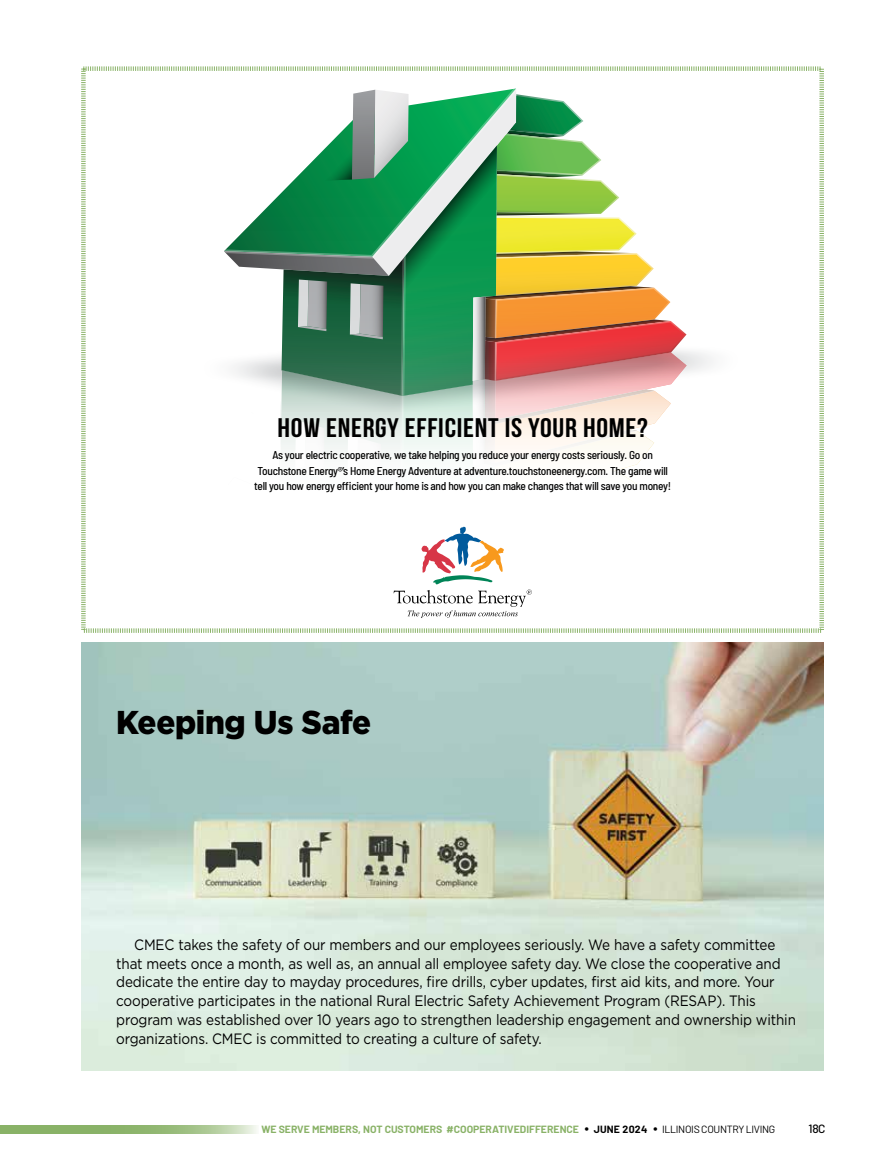
<style>
.page{position:relative;width:878px;height:1161px;background:#fff}
.page>*{position:absolute;margin:0;border:0;box-sizing:border-box;transform-origin:0 0}
.t1{font:900 33px "Gotham";letter-spacing:-.01em;color:#000;scale:.95 1}
.t2{font:700 26.85px "Bebas Neue";letter-spacing:.025em;color:#000;scale:1.1 1}
.t3{font:15px/18.8px "Gotham";letter-spacing:-.01em;color:#000;scale:.9 1}
.t4{font:500 12px "Barlow";color:#000}
.t5{font:500 semi-condensed 11.4px/15.5px "Barlow";letter-spacing:-.025em;color:#000;text-align:center}
.t6{font:700 10.5px "Barlow";color:#89b267}
.s1{font-weight:400;font-size:15px;color:#000}
.s2{color:#000}
.s3{font-weight:400;color:#000}
</style>
<div class="page">
<img style="left:81px;top:642px;width:743px;height:429px">
<svg style="left:81px;top:66px;width:743px;height:567px"></svg>
<svg style="left:0;top:1125px;width:257px;height:8px;background:#9abd7e"></svg>
<h2 class="t2" style="left:277px;top:413px;width:338px">HOW ENERGY EFFICIENT IS YOUR HOME?</h2>
<p class="t5" style="left:254px;top:446px;width:418px">As your electric cooperative, we take helping you reduce your energy costs seriously. Go on<br>Touchstone Energy®’s Home Energy Adventure at adventure.touchstoneenergy.com. The game will tell you how energy efficient your home is and how you can make changes that will save you money!</p>
<h1 class="t1" style="left:116px;top:700px;width:270px">Keeping Us Safe</h1>
<p class="t3" style="left:116px;top:935px;width:756px;text-indent:18px">CMEC takes the safety of our members and our employees seriously. We have a safety committee that meets once a month, as well as, an annual all employee safety day. We close the cooperative and dedicate the entire day to mayday procedures, fire drills, cyber updates, first aid kits, and more. Your cooperative participates in the national Rural Electric Safety Achievement Program (RESAP). This program was established over 10 years ago to strengthen leadership engagement and ownership within organizations. CMEC is committed to creating a culture of safety.</p>
<p class="t6" style="left:261px;top:1123px;width:515px">WE SERVE MEMBERS, NOT CUSTOMERS #COOPERATIVEDIFFERENCE <span class="s1">•</span> <span class="s2">JUNE 2024</span> <span class="s1">•</span> <span class="s3">ILLINOIS COUNTRY LIVING</span></p>
<p class="t4" style="left:808px;top:1122px;width:19px">18C</p>
</div>
